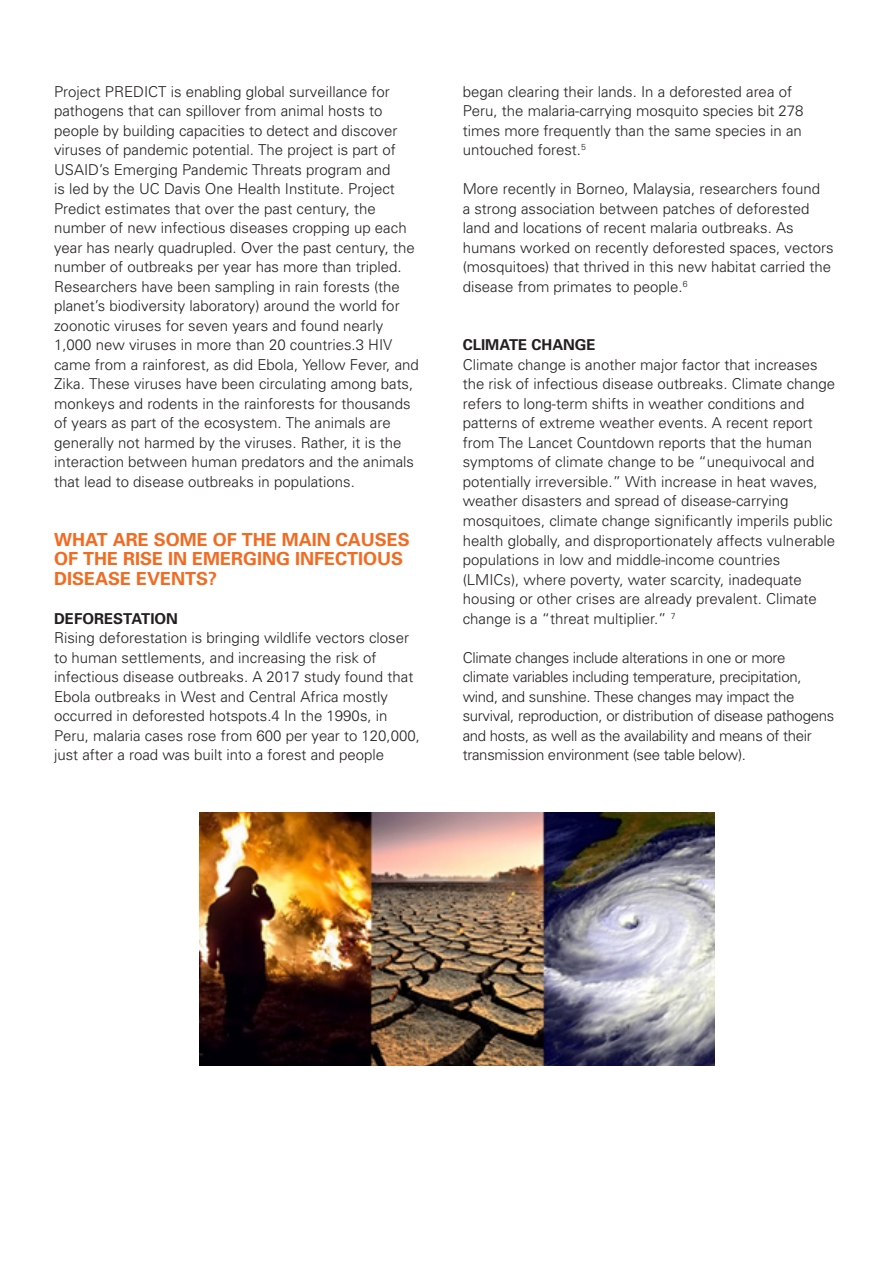
<style>
.page{position:relative;width:893px;height:1263px;background:#fff}
.page>*{position:absolute;margin:0;border:0;box-sizing:border-box;transform-origin:0 0}
.Subhead_1{font:700 18px/19.5px "Univers";color:#f36a21}
.Body_text{font:300 15px/19.5px "Univers";color:#231f20}
.Body_text-2{font:300 15px/19.5px "Univers";letter-spacing:-.02em;color:#231f20}
.Body_text-3{font:700 15px "Univers";color:#231f20}
</style>
<div class="page">
<img style="left:199px;top:812px;width:515px;height:253px">
<p class="Body_text" style="left:54px;top:82px;width:366px">Project PREDICT is enabling global surveillance for pathogens that can spillover from animal hosts to people by building capacities to detect and discover viruses of pandemic potential. The project is part of USAID’s Emerging Pandemic Threats program and<br>is led by the UC Davis One Health Institute. Project Predict estimates that over the past century, the number of new infectious diseases cropping up each year has nearly quadrupled. Over the past century, the number of outbreaks per year has more than tripled.<br>Researchers have been sampling in rain forests (the planet’s biodiversity laboratory) around the world for zoonotic viruses for seven years and found nearly 1,000 new viruses in more than 20 countries.3 HIV came from a rainforest, as did Ebola, Yellow Fever, and Zika. These viruses have been circulating among bats, monkeys and rodents in the rainforests for thousands of years as part of the ecosystem. The animals are generally not harmed by the viruses. Rather, it is the interaction between human predators and the animals that lead to disease outbreaks in populations.</p>
<p class="Subhead_1" style="left:54px;top:529px;width:357px">WHAT ARE SOME OF THE MAIN CAUSES<br>OF THE RISE IN EMERGING INFECTIOUS<br>DISEASE EVENTS?</p>
<p class="Body_text-3" style="left:54px;top:609px;width:125px">DEFORESTATION</p>
<p class="Body_text" style="left:54px;top:628px;width:367px">Rising deforestation is bringing wildlife vectors closer to human settlements, and increasing the risk of infectious disease outbreaks. A 2017 study found that Ebola outbreaks in West and Central Africa mostly occurred in deforested hotspots.4 In the 1990s, in Peru, malaria cases rose from 600 per year to 120,000, just after a road was built into a forest and people</p>
<p class="Body_text" style="left:463px;top:82px;width:342px">began clearing their lands. In a deforested area of Peru, the malaria-carrying mosquito species bit 278 times more frequently than the same species in an untouched forest.<sup>5</sup></p>
<p class="Body_text" style="left:463px;top:179px;width:372px">More recently in Borneo, Malaysia, researchers found<br>a strong association between patches of deforested land and locations of recent malaria outbreaks. As humans worked on recently deforested spaces, vectors (mosquitoes) that thrived in this new habitat carried the disease from primates to people.<sup>6</sup></p>
<p class="Body_text-3" style="left:463px;top:336px;width:135px">CLIMATE CHANGE</p>
<p class="Body_text" style="left:463px;top:355px;width:374px">Climate change is another major factor that increases the risk of infectious disease outbreaks. Climate change refers to long-term shifts in weather conditions and patterns of extreme weather events. A recent report from The Lancet Countdown reports that the human symptoms of climate change to be “unequivocal and potentially irreversible.” With increase in heat waves, weather disasters and spread of disease-carrying mosquitoes, climate change significantly imperils public health globally, and disproportionately affects vulnerable populations in low and middle-income countries (LMICs), where poverty, water scarcity, inadequate housing or other crises are already prevalent. Climate change is a “threat multiplier.” <sup>7</sup></p>
<p class="Body_text-2" style="left:463px;top:647px;width:373px">Climate changes include alterations in one or more climate variables including temperature, precipitation, wind, and sunshine. These changes may impact the survival, reproduction, or distribution of disease pathogens and hosts, as well as the availability and means of their transmission environment (see table below).</p>
</div>
